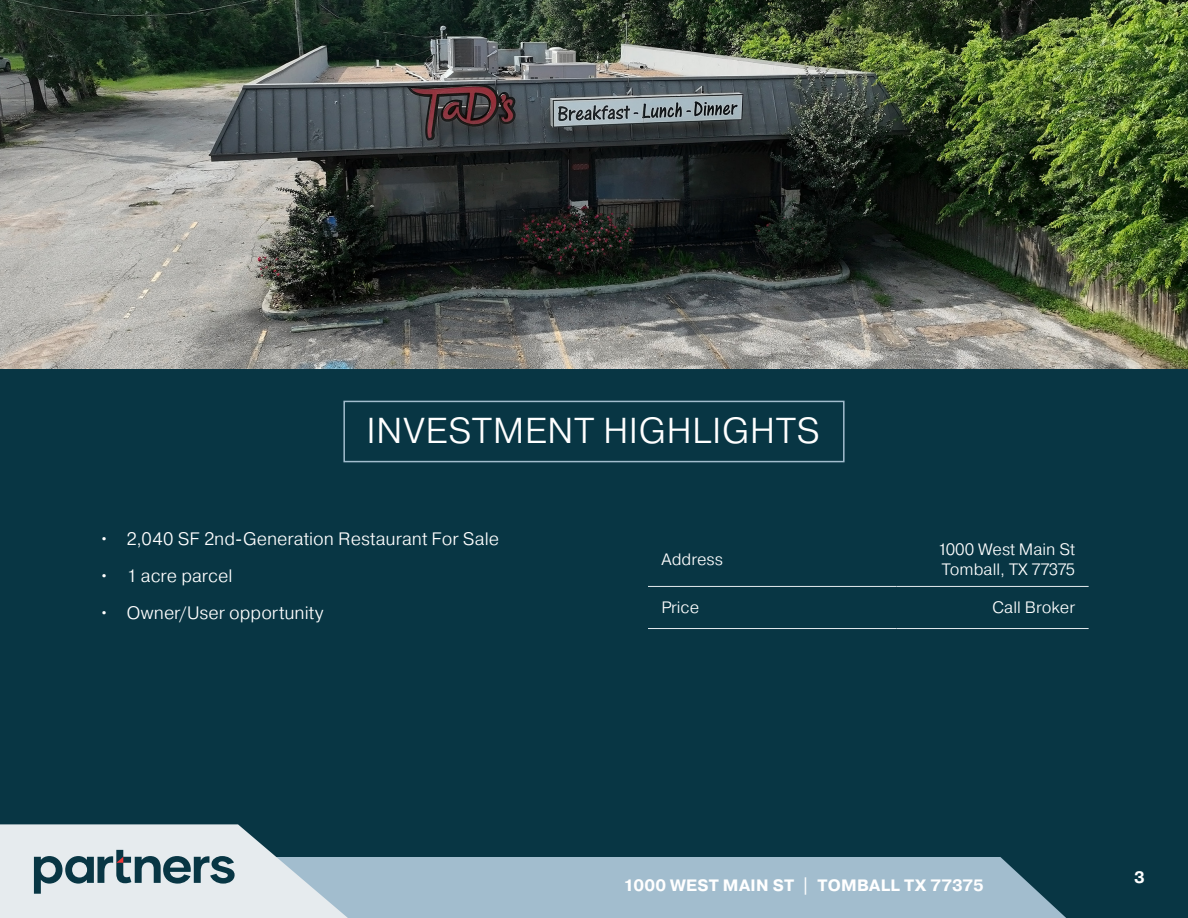
<style>
.page{position:relative;width:1188px;height:918px;background:#fff}
.page>*{position:absolute;margin:0;border:0;box-sizing:border-box;transform-origin:0 0}
.t1{font:300 36px "Pragmatica";letter-spacing:.02em;color:#fff}
.t2{font:300 18px "Pragmatica";color:#fff}
.t3{font:300 16.5px/19.8px "Pragmatica";color:#fff}
.t4{font:700 16.5px "Pragmatica";letter-spacing:.015em;color:#fff}
</style>
<div class="page">
<div style="left:0;top:368px;width:1188px;height:550px;background:#083644"></div>
<div style="left:343px;top:401px;width:502px;height:61px;border:2px solid #a2bdce"></div>
<div style="left:0;top:858px;width:1188px;height:60px;background:#a2bdce"></div>
<svg style="left:0;top:824px;width:380px;height:94px"></svg>
<svg style="left:1000px;top:857px;width:188px;height:61px"></svg>
<img style="left:0;top:0;width:1188px;height:368px">
<hr style="left:648px;top:586px;width:248px;height:1px;background:#e6ebee">
<hr style="left:896px;top:586px;width:193px;height:1px;background:#e6ebee">
<hr style="left:648px;top:628px;width:248px;height:1px;background:#e6ebee">
<hr style="left:896px;top:628px;width:193px;height:1px;background:#e6ebee">
<h1 class="t1" style="left:366px;top:407px;width:455px">INVESTMENT HIGHLIGHTS</h1>
<p class="t2" style="left:99px;top:527px;width:401px">• 2,040 SF 2nd-Generation Restaurant For Sale</p>
<p class="t2" style="left:99px;top:564px;width:135px">• 1 acre parcel</p>
<p class="t2" style="left:99px;top:601px;width:226px">• Owner/User opportunity</p>
<p class="t3" style="left:662px;top:549px;width:63px">Address</p>
<p class="t3" style="left:937px;top:539px;width:139px">1000 West Main St<br>Tomball, TX 77375</p>
<p class="t3" style="left:662px;top:597px;width:39px">Price</p>
<p class="t3" style="left:992px;top:597px;width:85px">Call Broker</p>
<p class="t4" style="left:624px;top:875px;width:362px">1000 WEST MAIN ST | TOMBALL TX 77375</p>
<p class="t4" style="left:1134px;top:867px;width:12px">3</p>
</div>
